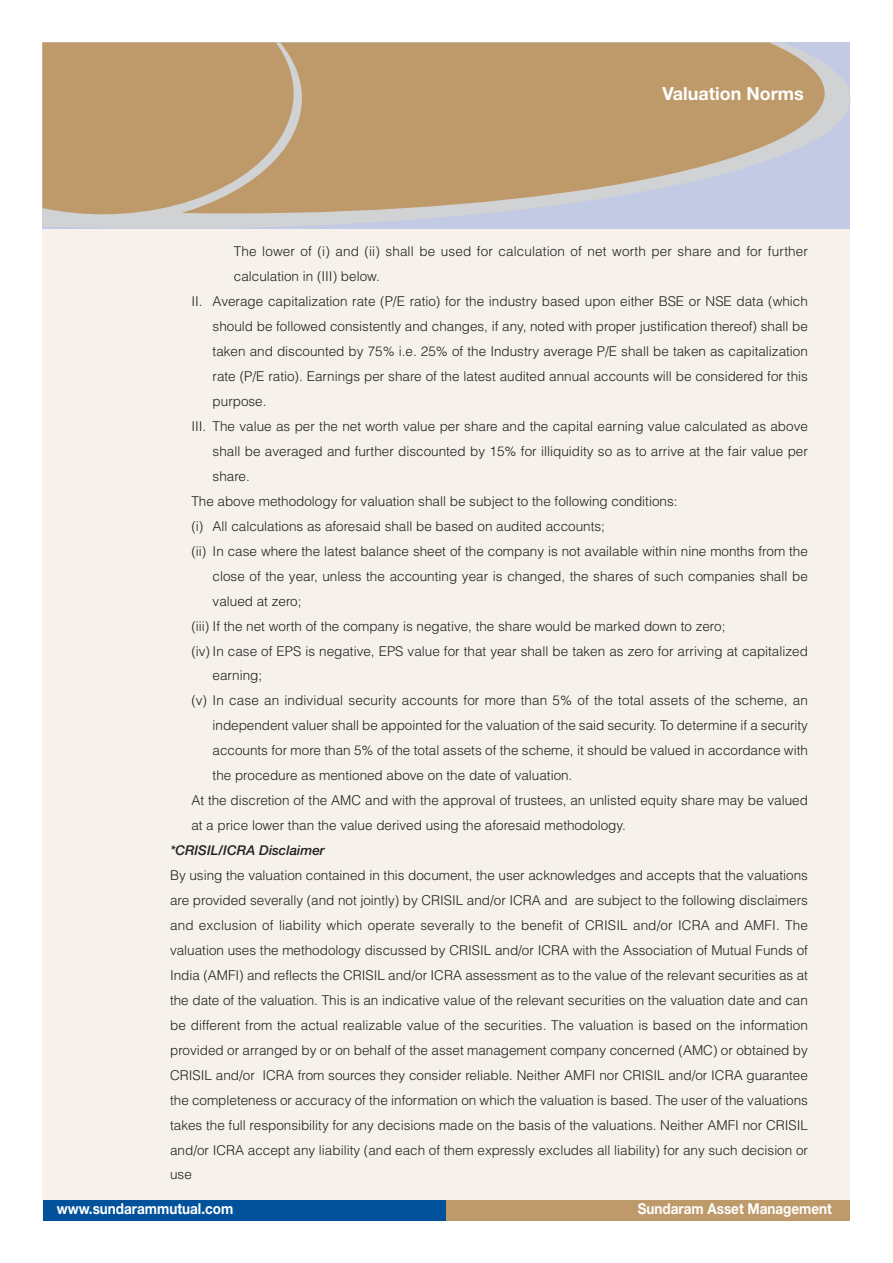
<style>
.page{position:relative;width:893px;height:1263px;background:#fff}
.page>*{position:absolute;margin:0;border:0;box-sizing:border-box;transform-origin:0 0}
.t1{font:700 18px "Helvetica Neue";color:#fff}
.t2{font:700 15px "Helvetica Neue";color:#fff;scale:.9 1}
.t3{font:300 13.5px/24.9px "Helvetica";color:#231f20;text-align:justify}
.t4{font:italic 500 13.5px "Helvetica Neue";color:#231f20}
</style>
<div class="page">
<div style="left:43px;top:43px;width:807px;height:1177px;background:#f6f1ea"></div>
<svg style="left:43px;top:43px;width:807px;height:186px;background:#c5cce0"></svg>
<svg style="left:302px;top:43px;width:523px;height:170px;background:#bfa27e"></svg>
<svg style="left:43px;top:43px;width:259px;height:184px;background:#ccc5bd"></svg>
<div style="left:43px;top:43px;width:251px;height:171px;background:#be996a"></div>
<div style="left:43px;top:1200px;width:403px;height:20px;background:#01529b"></div>
<div style="left:446px;top:1200px;width:404px;height:20px;background:#be996a"></div>
<h1 class="t1" style="left:662px;top:87px;width:143px">Valuation Norms</h1>
<p class="t3" style="left:234px;top:239px;width:576px">The lower of (i) and (ii) shall be used for calculation of net worth per share and for further</p>
<p class="t3" style="left:234px;top:264px;width:148px">calculation in (III) below.</p>
<p class="t3" style="left:191px;top:289px;width:618px">II. Average capitalization rate (P/E ratio) for the industry based upon either BSE or NSE data (which</p>
<p class="t3" style="left:213px;top:314px;width:597px">should be followed consistently and changes, if any, noted with proper justification thereof) shall be</p>
<p class="t3" style="left:213px;top:339px;width:597px">taken and discounted by 75% i.e. 25% of the Industry average P/E shall be taken as capitalization</p>
<p class="t3" style="left:213px;top:364px;width:597px">rate (P/E ratio). Earnings per share of the latest audited annual accounts will be considered for this</p>
<p class="t3" style="left:213px;top:389px;width:55px">purpose.</p>
<p class="t3" style="left:191px;top:414px;width:618px">III. The value as per the net worth value per share and the capital earning value calculated as above</p>
<p class="t3" style="left:213px;top:439px;width:597px">shall be averaged and further discounted by 15% for illiquidity so as to arrive at the fair value per</p>
<p class="t3" style="left:213px;top:464px;width:39px">share.</p>
<p class="t3" style="left:191px;top:489px;width:488px">The above methodology for valuation shall be subject to the following conditions:</p>
<p class="t3" style="left:191px;top:514px;width:415px">(i) All calculations as aforesaid shall be based on audited accounts;</p>
<p class="t3" style="left:191px;top:539px;width:618px">(ii) In case where the latest balance sheet of the company is not available within nine months from the</p>
<p class="t3" style="left:213px;top:564px;width:597px">close of the year, unless the accounting year is changed, the shares of such companies shall be</p>
<p class="t3" style="left:213px;top:588px;width:90px">valued at zero;</p>
<p class="t3" style="left:191px;top:613px;width:536px">(iii) If the net worth of the company is negative, the share would be marked down to zero;</p>
<p class="t3" style="left:191px;top:638px;width:618px">(iv) In case of EPS is negative, EPS value for that year shall be taken as zero for arriving at capitalized</p>
<p class="t3" style="left:213px;top:663px;width:51px">earning;</p>
<p class="t3" style="left:191px;top:688px;width:618px">(v) In case an individual security accounts for more than 5% of the total assets of the scheme, an</p>
<p class="t3" style="left:213px;top:713px;width:597px">independent valuer shall be appointed for the valuation of the said security. To determine if a security</p>
<p class="t3" style="left:213px;top:738px;width:597px">accounts for more than 5% of the total assets of the scheme, it should be valued in accordance with</p>
<p class="t3" style="left:213px;top:763px;width:361px">the procedure as mentioned above on the date of valuation.</p>
<p class="t3" style="left:191px;top:788px;width:618px">At the discretion of the AMC and with the approval of trustees, an unlisted equity share may be valued</p>
<p class="t3" style="left:191px;top:813px;width:436px">at a price lower than the value derived using the aforesaid methodology.</p>
<p class="t4" style="left:170px;top:845px;width:156px">*CRISIL/ICRA Disclaimer</p>
<p class="t3" style="left:170px;top:863px;width:639px">By using the valuation contained in this document, the user acknowledges and accepts that the valuations are provided severally (and not jointly) by CRISIL and/or ICRA and are subject to the following disclaimers and exclusion of liability which operate severally to the benefit of CRISIL and/or ICRA and AMFI. The valuation uses the methodology discussed by CRISIL and/or ICRA with the Association of Mutual Funds of India (AMFI) and reflects the CRISIL and/or ICRA assessment as to the value of the relevant securities as at the date of the valuation. This is an indicative value of the relevant securities on the valuation date and can be different from the actual realizable value of the securities. The valuation is based on the information provided or arranged by or on behalf of the asset management company concerned (AMC) or obtained by CRISIL and/or ICRA from sources they consider reliable. Neither AMFI nor CRISIL and/or ICRA guarantee the completeness or accuracy of the information on which the valuation is based. The user of the valuations takes the full responsibility for any decisions made on the basis of the valuations. Neither AMFI nor CRISIL and/or ICRA accept any liability (and each of them expressly excludes all liability) for any such decision or use</p>
<p class="t2" style="left:57px;top:1203px;width:198px">www.sundarammutual.com</p>
<p class="t2" style="left:638px;top:1203px;width:217px">Sundaram Asset Management</p>
</div>
